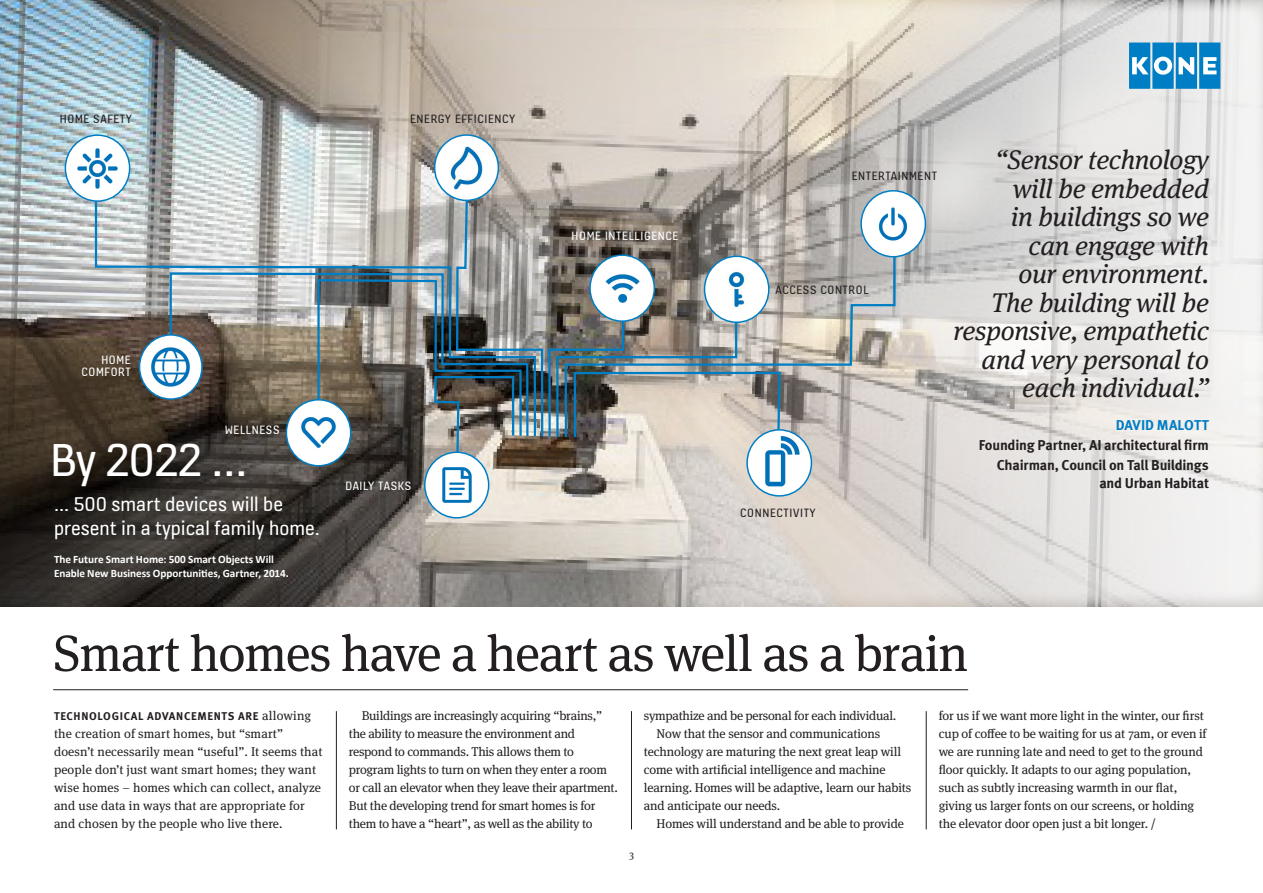
<style>
.page{position:relative;width:1263px;height:893px;background:#fff}
.page>*{position:absolute;margin:0;border:0;box-sizing:border-box;transform-origin:0 0}
.Headline_Blue{font:51px "Meta Serif Pro";letter-spacing:-.02em;color:#231f20}
.t1{font:49.5px "KONE Information v 12";letter-spacing:-.02em;color:#fff}
.nosto{font:italic 27px/28.5px "Meta Serif Pro";letter-spacing:-.01em;color:#231f20;text-align:right}
.Headline_Blue-2{font:21px/24px "KONE Information v 13";color:#fff}
.loota_lista{font:700 14.25px/18px "Meta OT";letter-spacing:-.015em;color:#231f20;text-align:right}
.loota_lista-2{font:700 14.25px "Meta OT";color:#007ec5}
.leipis_sis{font:12.75px/18px "Meta Serif Pro";letter-spacing:-.015em;color:#231f20}
.leipis_alku_4{font:12.75px/18px "Meta Serif Pro";letter-spacing:.01em;color:#231f20}
.loota_väliotsikko{font:12.75px "KONE Information v 13";letter-spacing:.05em;color:#231f20}
.loota_väliotsikko-2{font:12.75px/12px "KONE Information v 13";letter-spacing:.05em;color:#fff;text-align:right}
.loota_lista-3{font:700 11.25px/13.5px "Calibri";letter-spacing:-.005em;color:#fff}
.leipis_alku_4-2{font:700 11.25px "Meta OT";letter-spacing:.06em;color:#231f20}
.t2{font:10.5px "Meta Serif Pro";color:#231f20}
.s1{font-family:"Meta Serif Pro";font-weight:400;font-size:12.75px}
</style>
<div class="page">
<img style="left:0;top:0;width:595px;height:606px">
<img style="left:448px;top:0;width:147px;height:28px">
<svg style="left:595px;top:0;width:668px;height:606px;background:#dcd9d4"></svg>
<hr style="left:53px;top:689px;width:915px;height:1px;background:#231f20">
<hr style="left:336px;top:711px;width:1px;height:118px;background:#231f20">
<hr style="left:631px;top:711px;width:1px;height:118px;background:#231f20">
<hr style="left:926px;top:711px;width:1px;height:118px;background:#231f20">
<svg style="left:1129px;top:43px;width:91px;height:46px;background:#3e9cd1"></svg>
<svg style="left:94px;top:199px;width:222px;height:240px;background:#a3a29f"></svg>
<svg style="left:782px;top:252px;width:115px;height:187px;background:#bab7b2"></svg>
<svg style="left:168px;top:271px;width:148px;height:169px;background:#837d75"></svg>
<img style="left:316px;top:196px;width:466px;height:261px">
<img style="left:65px;top:135px;width:65px;height:66px">
<div style="left:65px;top:134px;width:65px;height:68px;border:2px solid #007ec5;border-radius:50%"></div>
<svg style="left:425px;top:452px;width:64px;height:66px"></svg>
<img style="left:431px;top:459px;width:51px;height:52px">
<div style="left:424px;top:451px;width:65px;height:68px;border:2px solid #007ec5;border-radius:50%"></div>
<img style="left:286px;top:400px;width:65px;height:66px">
<div style="left:286px;top:399px;width:65px;height:67px;border:2px solid #007ec5;border-radius:50%"></div>
<img style="left:140px;top:335px;width:62px;height:64px">
<div style="left:139px;top:334px;width:64px;height:66px;border:2px solid #007ec5;border-radius:50%"></div>
<img style="left:435px;top:135px;width:63px;height:65px">
<div style="left:434px;top:134px;width:65px;height:67px;border:2px solid #007ec5;border-radius:50%"></div>
<img style="left:590px;top:255px;width:64px;height:66px">
<div style="left:589px;top:254px;width:66px;height:68px;border:2px solid #007ec5;border-radius:50%"></div>
<img style="left:704px;top:256px;width:65px;height:66px">
<div style="left:704px;top:256px;width:65px;height:67px;border:2px solid #007ec5;border-radius:50%"></div>
<svg style="left:861px;top:191px;width:64px;height:66px"></svg>
<img style="left:867px;top:197px;width:53px;height:53px">
<div style="left:860px;top:190px;width:66px;height:67px;border:2px solid #007ec5;border-radius:50%"></div>
<img style="left:747px;top:430px;width:64px;height:66px">
<div style="left:746px;top:429px;width:66px;height:68px;border:2px solid #007ec5;border-radius:50%"></div>
<img style="left:494px;top:435px;width:109px;height:36px">
<p class="loota_väliotsikko" style="left:60px;top:110px;width:74px">HOME SAFETY</p>
<p class="loota_väliotsikko" style="left:410px;top:110px;width:107px">ENERGY EFFICIENCY</p>
<p class="loota_väliotsikko-2" style="left:82px;top:353px;width:51px">HOME<br>COMFORT</p>
<p class="loota_väliotsikko-2" style="left:225px;top:423px;width:56px">WELLNESS</p>
<p class="t1" style="left:50px;top:430px;width:198px">By 2022 ...</p>
<p class="Headline_Blue-2" style="left:54px;top:491px;width:267px">... 500 smart devices will be present in a typical family home.</p>
<p class="loota_lista-3" style="left:54px;top:552px;width:236px">The Future Smart Home: 500 Smart Objects Will<br>Enable New Business Opportunities, Gartner, 2014.</p>
<p class="loota_väliotsikko-2" style="left:345px;top:479px;width:67px">DAILY TASKS</p>
<p class="loota_väliotsikko-2" style="left:572px;top:229px;width:108px">HOME INTELLIGENCE</p>
<p class="loota_väliotsikko" style="left:852px;top:167px;width:87px">ENTERTAINMENT</p>
<p class="loota_väliotsikko" style="left:775px;top:281px;width:95px">ACCESS CONTROL</p>
<p class="loota_väliotsikko" style="left:740px;top:504px;width:77px">CONNECTIVITY</p>
<p class="nosto" style="left:953px;top:144px;width:257px">“Sensor technology will be embedded<br>in buildings so we<br>can engage with<br>our environment.<br>The building will be responsive, empathetic and very personal to each individual.”</p>
<p class="loota_lista-2" style="left:1116px;top:416px;width:95px">DAVID MALOTT</p>
<p class="loota_lista" style="left:979px;top:436px;width:232px">Founding Partner, AI architectural firm</p>
<p class="loota_lista" style="left:997px;top:457px;width:214px">Chairman, Council on Tall Buildings and Urban Habitat</p>
<p class="loota_väliotsikko" style="left:1000px;top:204px;width:87px">ENTERTAINMENT</p>
<p class="loota_väliotsikko" style="left:1011px;top:349px;width:77px">CONNECTIVITY</p>
<p class="Headline_Blue" style="left:53px;top:616px;width:916px">Smart homes have a heart as well as a brain</p>
<p class="leipis_alku_4-2" style="left:54px;top:709px;width:259px">TECHNOLOGICAL ADVANCEMENTS ARE <span class="s1">allowing</span></p>
<p class="leipis_alku_4" style="left:54px;top:724px;width:270px">the creation of smart homes, but “smart” doesn’t necessarily mean “useful”. It seems that people don’t just want smart homes; they want wise homes – homes which can collect, analyze and use data in ways that are appropriate for and chosen by the people who live there.</p>
<p class="leipis_sis" style="left:349px;top:706px;width:271px;text-indent:13px">Buildings are increasingly acquiring “brains,” the ability to measure the environment and respond to commands. This allows them to program lights to turn on when they enter a room or call an elevator when they leave their apartment.<br>But the developing trend for smart homes is for them to have a “heart”, as well as the ability to</p>
<p class="leipis_sis" style="left:644px;top:706px;width:254px">sympathize and be personal for each individual.</p>
<p class="leipis_sis" style="left:644px;top:724px;width:269px;text-indent:13px">Now that the sensor and communications technology are maturing the next great leap will come with artificial intelligence and machine learning. Homes will be adaptive, learn our habits and anticipate our needs.</p>
<p class="leipis_sis" style="left:657px;top:814px;width:249px">Homes will understand and be able to provide</p>
<p class="t2" style="left:629px;top:846px;width:6px">3</p>
<p class="leipis_sis" style="left:939px;top:706px;width:269px">for us if we want more light in the winter, our first cup of coffee to be waiting for us at 7am, or even if we are running late and need to get to the ground floor quickly. It adapts to our aging population, such as subtly increasing warmth in our flat, giving us larger fonts on our screens, or holding the elevator door open just a bit longer. /</p>
</div>
